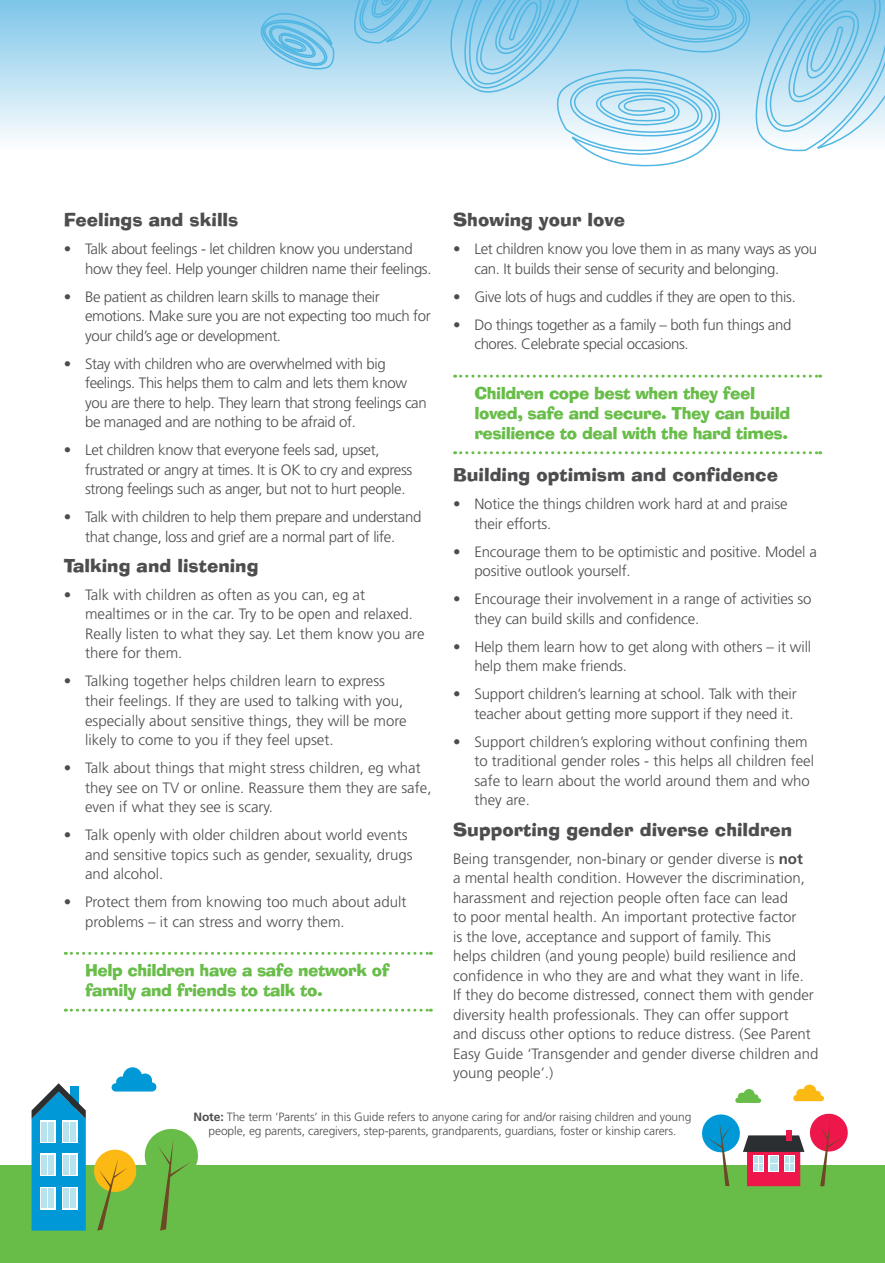
<style>
.page{position:relative;width:885px;height:1263px;background:#fff}
.page>*{position:absolute;margin:0;border:0;box-sizing:border-box;transform-origin:0 0}
.t1{font:18px "Ad Lib BT";color:#4d4d4f}
.t2{font:16.5px/19.8px "Ad Lib BT";letter-spacing:-.03em;color:#68bd49}
.t3{font:300 15px/19.5px "Frutiger LT Std";letter-spacing:-.01em;color:#4d4d4f}
.t4{font:300 12px/14.4px "Frutiger LT Std";letter-spacing:-.01em;color:#4d4d4f;text-align:center}
.s1{font-weight:700}
</style>
<div class="page">
<svg style="left:65px;top:952px;width:366px;height:3px"></svg>
<svg style="left:65px;top:1009px;width:366px;height:3px"></svg>
<svg style="left:454px;top:375px;width:366px;height:3px"></svg>
<svg style="left:454px;top:451px;width:366px;height:3px"></svg>
<div style="left:0;top:1165px;width:884px;height:98px;background:#68bd49"></div>
<div style="left:0;top:0;width:884px;height:151px;background:linear-gradient(to bottom,#7dc5e9,#fefefe)"></div>
<svg style="left:259px;top:0;width:625px;height:167px"></svg>
<svg style="left:32px;top:1083px;width:54px;height:147px;background:#279ece"></svg>
<svg style="left:40px;top:1120px;width:15px;height:23px"></svg>
<div style="left:48px;top:1122px;width:6px;height:9px;background:#b6e3ee"></div>
<div style="left:48px;top:1133px;width:6px;height:9px;background:#b6e3ee"></div>
<svg style="left:40px;top:1153px;width:15px;height:23px"></svg>
<div style="left:48px;top:1155px;width:6px;height:9px;background:#b6e3ee"></div>
<div style="left:48px;top:1166px;width:6px;height:9px;background:#b6e3ee"></div>
<svg style="left:40px;top:1186px;width:15px;height:23px"></svg>
<div style="left:48px;top:1188px;width:6px;height:9px;background:#b6e3ee"></div>
<div style="left:48px;top:1199px;width:6px;height:9px;background:#b6e3ee"></div>
<svg style="left:62px;top:1120px;width:15px;height:23px"></svg>
<div style="left:64px;top:1122px;width:5px;height:9px;background:#b6e3ee"></div>
<div style="left:70px;top:1122px;width:6px;height:9px;background:#b6e3ee"></div>
<div style="left:70px;top:1133px;width:6px;height:9px;background:#b6e3ee"></div>
<div style="left:64px;top:1133px;width:5px;height:9px;background:#b6e3ee"></div>
<svg style="left:62px;top:1153px;width:15px;height:23px"></svg>
<div style="left:64px;top:1155px;width:5px;height:9px;background:#b6e3ee"></div>
<div style="left:70px;top:1155px;width:6px;height:9px;background:#b6e3ee"></div>
<div style="left:70px;top:1166px;width:6px;height:9px;background:#b6e3ee"></div>
<div style="left:64px;top:1166px;width:5px;height:9px;background:#b6e3ee"></div>
<svg style="left:62px;top:1186px;width:15px;height:23px"></svg>
<div style="left:64px;top:1188px;width:5px;height:9px;background:#b6e3ee"></div>
<div style="left:70px;top:1188px;width:6px;height:9px;background:#b6e3ee"></div>
<div style="left:70px;top:1199px;width:6px;height:9px;background:#b6e3ee"></div>
<div style="left:64px;top:1199px;width:5px;height:9px;background:#b6e3ee"></div>
<svg style="left:94px;top:1128px;width:104px;height:102px"></svg>
<svg style="left:112px;top:1067px;width:44px;height:24px"></svg>
<div style="left:42px;top:1122px;width:5px;height:9px;background:#b6e3ee"></div>
<div style="left:42px;top:1133px;width:5px;height:9px;background:#b6e3ee"></div>
<div style="left:42px;top:1155px;width:5px;height:9px;background:#b6e3ee"></div>
<div style="left:42px;top:1166px;width:5px;height:9px;background:#b6e3ee"></div>
<div style="left:42px;top:1188px;width:5px;height:9px;background:#b6e3ee"></div>
<div style="left:42px;top:1199px;width:5px;height:9px;background:#b6e3ee"></div>
<svg style="left:702px;top:1113px;width:146px;height:73px"></svg>
<svg style="left:793px;top:1084px;width:30px;height:17px"></svg>
<svg style="left:735px;top:1089px;width:26px;height:14px"></svg>
<p class="t1" style="left:453px;top:209px;width:174px">Showing your love</p>
<p class="t3" style="left:474px;top:240px;width:344px;text-indent:-21px">• Let children know you love them in as many ways as you can. It builds their sense of security and belonging.</p>
<p class="t3" style="left:453px;top:287px;width:344px">• Give lots of hugs and cuddles if they are open to this.</p>
<p class="t3" style="left:474px;top:315px;width:318px;text-indent:-21px">• Do things together as a family – both fun things and chores. Celebrate special occasions.</p>
<p class="t2" style="left:474px;top:383px;width:317px">Children cope best when they feel loved, safe and secure. They can build resilience to deal with the hard times.</p>
<p class="t1" style="left:453px;top:464px;width:326px">Building optimism and confidence</p>
<p class="t3" style="left:474px;top:495px;width:315px;text-indent:-21px">• Notice the things children work hard at and praise their efforts.</p>
<p class="t3" style="left:474px;top:542px;width:344px;text-indent:-21px">• Encourage them to be optimistic and positive. Model a positive outlook yourself.</p>
<p class="t3" style="left:474px;top:590px;width:338px;text-indent:-21px">• Encourage their involvement in a range of activities so they can build skills and confidence.</p>
<p class="t3" style="left:474px;top:637px;width:338px;text-indent:-21px">• Help them learn how to get along with others – it will help them make friends.</p>
<p class="t3" style="left:453px;top:685px;width:345px;text-align:right">• Support children’s learning at school. Talk with their teacher about getting more support if they need it.</p>
<p class="t3" style="left:474px;top:732px;width:341px;text-indent:-21px">• Support children’s exploring without confining them to traditional gender roles - this helps all children feel safe to learn about the world around them and who they are.</p>
<p class="t1" style="left:453px;top:818px;width:341px">Supporting gender diverse children</p>
<p class="t3" style="left:453px;top:849px;width:367px">Being transgender, non-binary or gender diverse is <span class="s1">not<br></span>a mental health condition. However the discrimination, harassment and rejection people often face can lead<br>to poor mental health. An important protective factor<br>is the love, acceptance and support of family. This<br>helps children (and young people) build resilience and confidence in who they are and what they want in life.<br>If they do become distressed, connect them with gender diversity health professionals. They can offer support<br>and discuss other options to reduce distress. (See Parent Easy Guide ‘Transgender and gender diverse children and young people’.)</p>
<p class="t4" style="left:193px;top:1110px;width:499px"><span class="s1">Note:</span> The term ‘Parents’ in this Guide refers to anyone caring for and/or raising children and young people, eg parents, caregivers, step-parents, grandparents, guardians, foster or kinship carers.</p>
<p class="t1" style="left:64px;top:209px;width:176px">Feelings and skills</p>
<p class="t3" style="left:85px;top:240px;width:348px;text-indent:-21px">• Talk about feelings - let children know you understand how they feel. Help younger children name their feelings.</p>
<p class="t3" style="left:85px;top:287px;width:347px;text-indent:-21px">• Be patient as children learn skills to manage their emotions. Make sure you are not expecting too much for your child’s age or development.</p>
<p class="t3" style="left:85px;top:354px;width:343px;text-indent:-21px">• Stay with children who are overwhelmed with big feelings. This helps them to calm and lets them know you are there to help. They learn that strong feelings can be managed and are nothing to be afraid of.</p>
<p class="t3" style="left:85px;top:441px;width:329px;text-indent:-21px">• Let children know that everyone feels sad, upset, frustrated or angry at times. It is OK to cry and express strong feelings such as anger, but not to hurt people.</p>
<p class="t3" style="left:64px;top:508px;width:359px;text-align:center">• Talk with children to help them prepare and understand that change, loss and grief are a normal part of life.</p>
<p class="t1" style="left:64px;top:554px;width:196px">Talking and listening</p>
<p class="t3" style="left:85px;top:585px;width:341px;text-indent:-21px">• Talk with children as often as you can, eg at mealtimes or in the car. Try to be open and relaxed.<br>Really listen to what they say. Let them know you are there for them.</p>
<p class="t3" style="left:85px;top:672px;width:323px;text-indent:-21px">• Talking together helps children learn to express their feelings. If they are used to talking with you, especially about sensitive things, they will be more likely to come to you if they feel upset.</p>
<p class="t3" style="left:85px;top:758px;width:348px;text-indent:-21px">• Talk about things that might stress children, eg what they see on TV or online. Reassure them they are safe, even if what they see is scary.</p>
<p class="t3" style="left:85px;top:825px;width:329px;text-indent:-21px">• Talk openly with older children about world events and sensitive topics such as gender, sexuality, drugs and alcohol.</p>
<p class="t3" style="left:85px;top:892px;width:323px;text-indent:-21px">• Protect them from knowing too much about adult problems – it can stress and worry them.</p>
<p class="t2" style="left:85px;top:960px;width:306px">Help children have a safe network of family and friends to talk to.</p>
</div>
